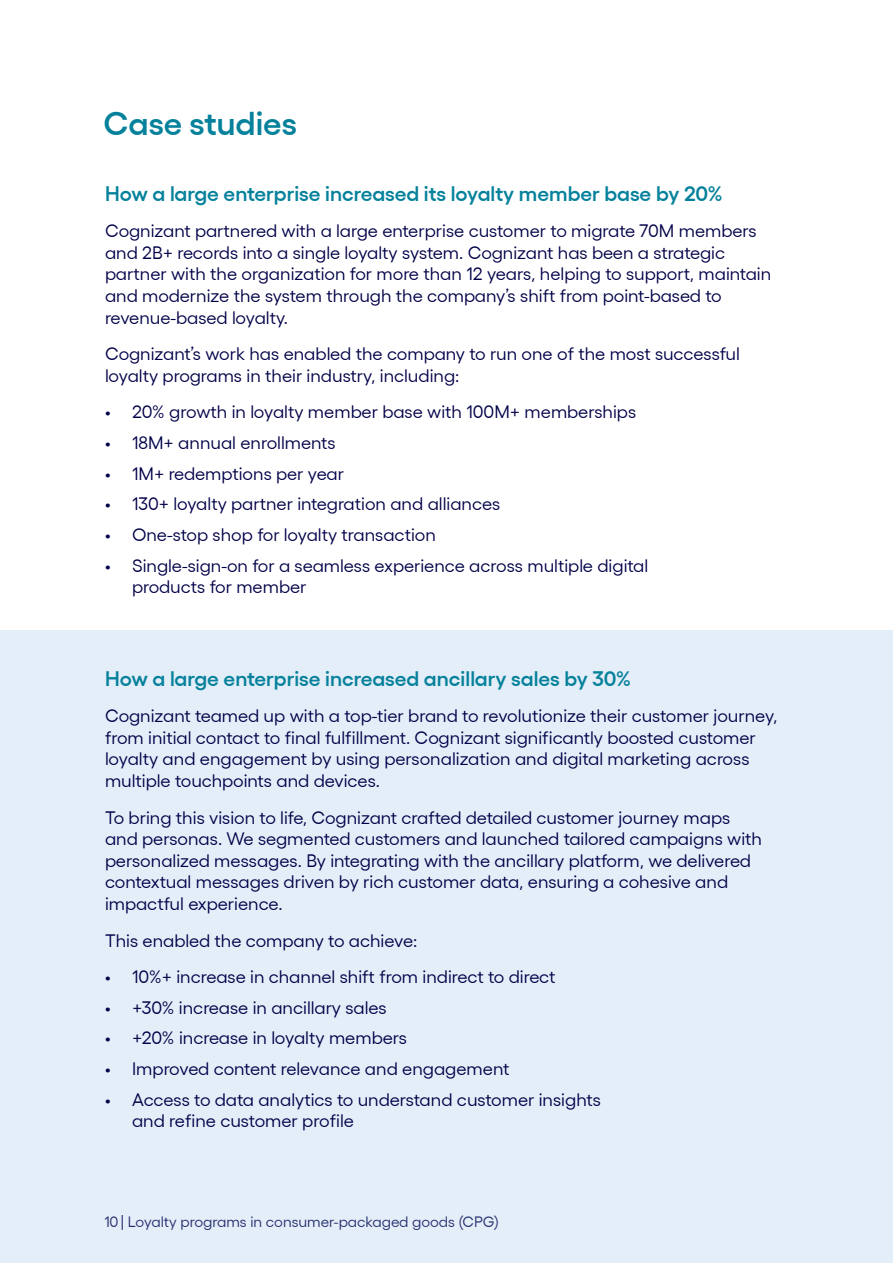
<style>
.page{position:relative;width:893px;height:1263px;background:#fff}
.page>*{position:absolute;margin:0;border:0;box-sizing:border-box;transform-origin:0 0}
.t1{font:600 33px "Gellix";color:#05819b}
.t2{font:600 21px "Gellix";color:#05819b}
.t3{font:18px/21.6px "Gellix";color:#000048}
.t4{font:15px "Gellix";color:#000048}
</style>
<div class="page">
<div style="left:0;top:630px;width:893px;height:633px;background:#e4eef8"></div>
<h1 class="t1" style="left:104px;top:98px;width:195px">Case studies</h1>
<p class="t2" style="left:105px;top:177px;width:619px">How a large enterprise increased its loyalty member base by 20%</p>
<p class="t3" style="left:105px;top:218px;width:668px">Cognizant partnered with a large enterprise customer to migrate 70M members and 2B+ records into a single loyalty system. Cognizant has been a strategic partner with the organization for more than 12 years, helping to support, maintain and modernize the system through the company’s shift from point-based to revenue-based loyalty.</p>
<p class="t3" style="left:105px;top:341px;width:636px">Cognizant’s work has enabled the company to run one of the most successful loyalty programs in their industry, including:</p>
<p class="t3" style="left:105px;top:400px;width:533px">• 20% growth in loyalty member base with 100M+ memberships</p>
<p class="t3" style="left:105px;top:430px;width:232px">• 18M+ annual enrollments</p>
<p class="t3" style="left:105px;top:461px;width:241px">• 1M+ redemptions per year</p>
<p class="t3" style="left:105px;top:491px;width:397px">• 130+ loyalty partner integration and alliances</p>
<p class="t3" style="left:105px;top:522px;width:332px">• One-stop shop for loyalty transaction</p>
<p class="t3" style="left:132px;top:553px;width:518px;text-indent:-27px">• Single-sign-on for a seamless experience across multiple digital products for member</p>
<p class="t2" style="left:105px;top:662px;width:528px">How a large enterprise increased ancillary sales by 30%</p>
<p class="t3" style="left:105px;top:703px;width:674px">Cognizant teamed up with a top-tier brand to revolutionize their customer journey, from initial contact to final fulfillment. Cognizant significantly boosted customer loyalty and engagement by using personalization and digital marketing across multiple touchpoints and devices.</p>
<p class="t3" style="left:105px;top:805px;width:659px">To bring this vision to life, Cognizant crafted detailed customer journey maps and personas. We segmented customers and launched tailored campaigns with personalized messages. By integrating with the ancillary platform, we delivered contextual messages driven by rich customer data, ensuring a cohesive and impactful experience.</p>
<p class="t3" style="left:105px;top:928px;width:314px">This enabled the company to achieve:</p>
<p class="t3" style="left:105px;top:964px;width:452px">• 10%+ increase in channel shift from indirect to direct</p>
<p class="t3" style="left:105px;top:995px;width:283px">• +30% increase in ancillary sales</p>
<p class="t3" style="left:105px;top:1025px;width:304px">• +20% increase in loyalty members</p>
<p class="t3" style="left:105px;top:1056px;width:406px">• Improved content relevance and engagement</p>
<p class="t3" style="left:132px;top:1087px;width:470px;text-indent:-27px">• Access to data analytics to understand customer insights and refine customer profile</p>
<p class="t4" style="left:104px;top:1210px;width:396px">10 | Loyalty programs in consumer-packaged goods (CPG)</p>
</div>
